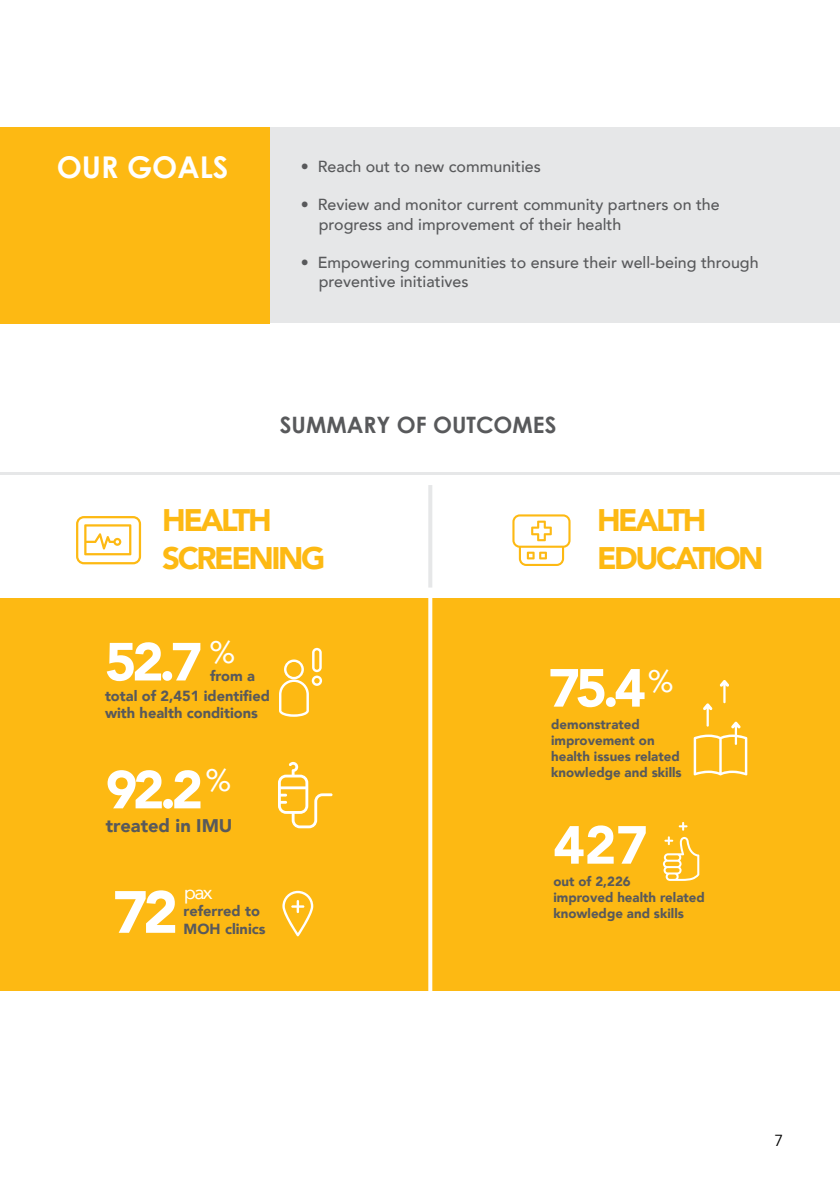
<style>
.page{position:relative;width:840px;height:1191px;background:#fff}
.page>*{position:absolute;margin:0;border:0;box-sizing:border-box;transform-origin:0 0}
.t1{font:900 59px "Avenir";color:#fff}
.t2{font:900 53px "Avenir";letter-spacing:-.08em;color:#fff}
.t3{font:900 31.2px/37.4px "Avenir";letter-spacing:-.08em;color:#fdb913}
.t4{font:31px "Avenir";color:#fff}
.t5{font:700 30px "Century Gothic";color:#fff}
.t6{font:700 22.6px "Century Gothic";color:#58595b}
.t7{font:19.4px "Avenir";color:#fff}
.t8{font:900 18.2px "Avenir";color:#58595b}
.t9{font:500 16px/19.2px "Avenir";color:#58595b}
.t10{font:16px "Avenir";color:#000}
.t11{font:900 14.6px/17.6px "Avenir";color:#58595b}
.t12{font:900 13.2px/16px "Avenir";color:#58595b}
</style>
<div class="page">
<div style="left:0;top:597px;width:839px;height:393px;background:#fdb913"></div>
<div style="left:0;top:127px;width:839px;height:195px;background:#e6e7e8"></div>
<div style="left:0;top:127px;width:269px;height:196px;background:#fdb913"></div>
<svg style="left:428px;top:597px;width:4px;height:394px;background:#fef9ec"></svg>
<hr style="left:428px;top:485px;width:4px;height:102px;background:#e6e7e8">
<hr style="left:0;top:473px;width:839px;height:2px;background:#e6e7e8">
<svg style="left:279px;top:648px;width:43px;height:69px"></svg>
<svg style="left:278px;top:762px;width:54px;height:66px"></svg>
<svg style="left:282px;top:890px;width:31px;height:46px"></svg>
<svg style="left:693px;top:680px;width:53px;height:95px"></svg>
<svg style="left:663px;top:836px;width:36px;height:45px"></svg>
<svg style="left:678px;top:822px;width:9px;height:8px"></svg>
<svg style="left:512px;top:514px;width:58px;height:52px"></svg>
<svg style="left:76px;top:516px;width:65px;height:48px"></svg>
<h3 class="t5" style="left:57px;top:149px;width:173px">OUR GOALS</h3>
<p class="t9" style="left:300px;top:156px;width:241px">• Reach out to new communities</p>
<p class="t9" style="left:318px;top:194px;width:402px;text-indent:-18px">• Review and monitor current community partners on the progress and improvement of their health</p>
<p class="t9" style="left:318px;top:252px;width:441px;text-indent:-18px">• Empowering communities to ensure their well-being through preventive initiatives</p>
<h3 class="t6" style="left:280px;top:410px;width:278px">SUMMARY OF OUTCOMES</h3>
<h3 class="t3" style="left:162px;top:501px;width:164px">HEALTH<br>SCREENING</h3>
<h2 class="t2" style="left:105px;top:616px;width:132px">52.7 <sup>%</sup></h2>
<p class="t11" style="left:105px;top:686px;width:166px">total of 2,451 identified with health conditions</p>
<p class="t11" style="left:210px;top:667px;width:46px">from a</p>
<h2 class="t2" style="left:106px;top:744px;width:127px">92.2 <sup>%</sup></h2>
<p class="t8" style="left:106px;top:810px;width:128px">treated in IMU</p>
<h1 class="t1" style="left:113px;top:861px;width:67px">72</h1>
<p class="t7" style="left:184px;top:876px;width:30px">pax</p>
<p class="t11" style="left:183px;top:901px;width:83px">referred to<br>MOH clinics</p>
<h3 class="t3" style="left:596px;top:501px;width:168px">HEALTH<br>EDUCATION</h3>
<h2 class="t2" style="left:548px;top:642px;width:99px">75.4</h2>
<h3 class="t4" style="left:647px;top:656px;width:27px">%</h3>
<p class="t12" style="left:550px;top:716px;width:132px">demonstrated improvement on health issues related knowledge and skills</p>
<h2 class="t2" style="left:553px;top:799px;width:96px">427</h2>
<p class="t12" style="left:553px;top:873px;width:153px">out of 2,226<br>improved health related knowledge and skills</p>
<p class="t10" style="left:773px;top:1130px;width:10px">7</p>
</div>
